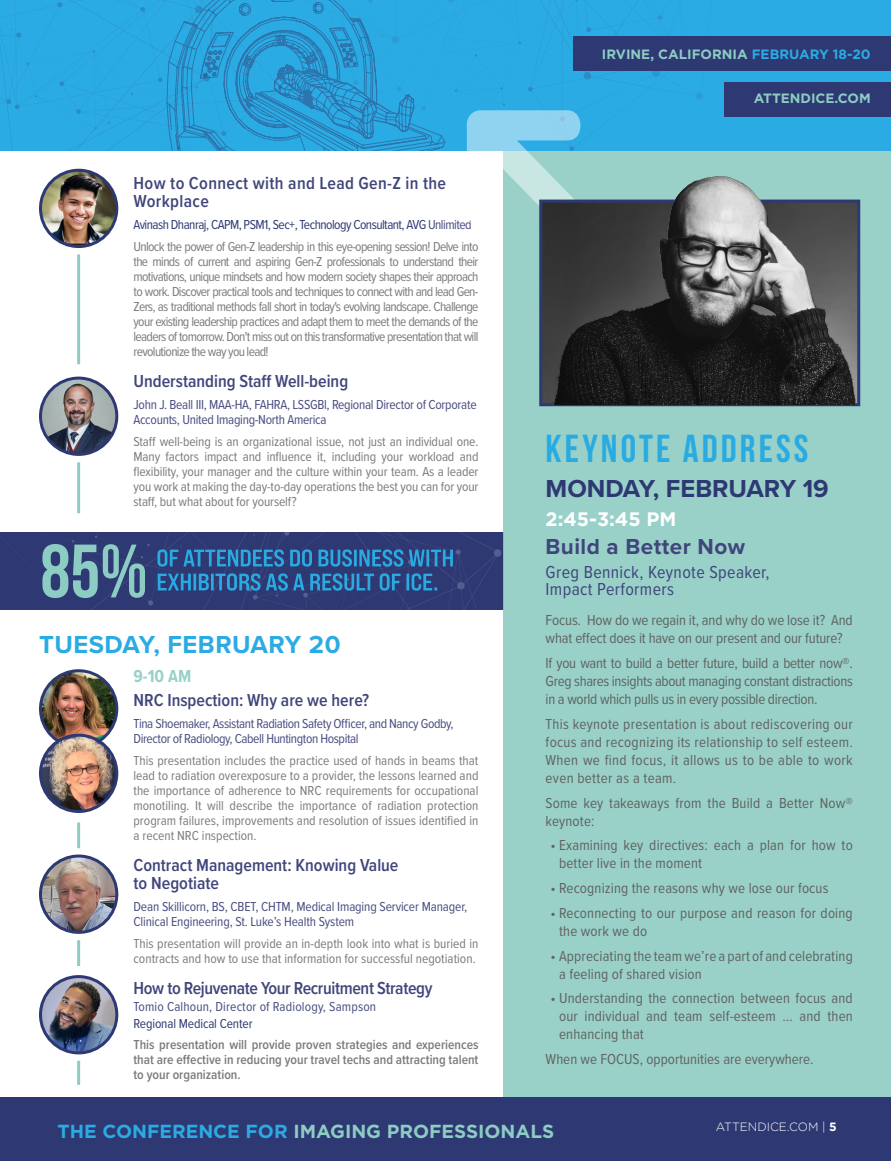
<style>
.page{position:relative;width:891px;height:1161px;background:#fff}
.page>*{position:absolute;margin:0;border:0;box-sizing:border-box;transform-origin:0 0}
.Education__Date{font:700 39px "Bebas Neue";letter-spacing:.08em;color:#29abe2}
.t1{font:700 25.5px "Proxima Nova";letter-spacing:.02em;color:#2babe3}
.t2{font:700 25.5px "Proxima Nova";color:#2e3973}
.Education__Title{font:700 22.5px "Proxima Nova";letter-spacing:.02em;color:#40467b}
.Education__Time{font:700 19.5px "Gotham";color:#fff}
.t3{font:700 18.9px "Gotham";color:#8dccc3}
.Education__Title-2{font:600 18px/18px "Proxima Nova Cond";color:#40467b}
.Education__Title-3{font:18px/16.5px "Proxima Nova Cond";letter-spacing:.02em;color:#40467b}
.Education__Title-4{font:600 18px/18px "Proxima Nova Cond";letter-spacing:.02em;color:#40467b}
.Education__Title-5{font:600 18px "Proxima Nova Cond";letter-spacing:-.02em;color:#40467b}
.Education__Title-6{font:700 18px "Proxima Nova Cond";color:#98d1c9}
.Education__Paragraph{font:15px/18px "Proxima Nova Cond";letter-spacing:.01em;color:#626362}
.Education__Paragraph-2{font:15px/18px "Proxima Nova Cond";letter-spacing:-.01em;color:#626362}
.Education__Paragraph-3{font:13.5px/15px "Proxima Nova Cond";color:#7b7b7b;text-align:justify}
.Education__Speaker{font:13.5px/15px "Proxima Nova Cond";letter-spacing:-.02em;color:#494d80}
.Education__Paragraph-4{font:600 13.5px/15px "Proxima Nova Cond";color:#7b7b7b;text-align:justify}
.Education__Speaker-2{font:13.5px "Proxima Nova Cond";letter-spacing:-.04em;color:#2e3973}
.Education__Speaker-3{font:13.5px/16.2px "Proxima Nova Cond";letter-spacing:.01em;color:#494d80}
.t4{font:700 13.5px "Gotham";color:#8dccc3}
.t5{font:300 12px "Gotham";color:#fff}
.s1{color:#494d80}
.s2{color:#2e3973}
.s3{color:#2babe3}
.s4{font-weight:700}
</style>
<div class="page">
<div style="left:0;top:1097px;width:891px;height:64px;background:#2e3973"></div>
<div style="left:0;top:0;width:891px;height:151px;background:#2babe3"></div>
<div style="left:573px;top:36px;width:318px;height:34px;background:#2e3973"></div>
<div style="left:725px;top:83px;width:166px;height:34px;background:#2e3973"></div>
<div style="left:503px;top:151px;width:388px;height:946px;background:#99d1c9"></div>
<img style="left:56px;top:241px;width:45px;height:3px">
<img style="left:40px;top:378px;width:77px;height:76px;border-radius:38px">
<div style="left:39px;top:377px;width:79px;height:79px;border:3px solid #2e3973;border-radius:50%"></div>
<img style="left:40px;top:735px;width:77px;height:76px;border-radius:38px">
<div style="left:39px;top:734px;width:79px;height:79px;border:3px solid #2e3973;border-radius:50%"></div>
<img style="left:40px;top:856px;width:77px;height:76px;border-radius:38px">
<div style="left:39px;top:855px;width:79px;height:79px;border:3px solid #2e3973;border-radius:50%"></div>
<img style="left:40px;top:977px;width:77px;height:76px;border-radius:38px">
<div style="left:39px;top:975px;width:79px;height:79px;border:3px solid #2e3973;border-radius:50%"></div>
<hr style="left:77px;top:254px;width:3px;height:110px;background:#8dccc3">
<hr style="left:77px;top:822px;width:3px;height:26px;background:#8dccc3">
<hr style="left:77px;top:940px;width:3px;height:26px;background:#8dccc3">
<hr style="left:77px;top:1061px;width:3px;height:24px;background:#8dccc3">
<svg style="left:0;top:0;width:738px;height:241px"></svg>
<img style="left:541px;top:168px;width:318px;height:237px">
<svg style="left:0;top:440px;width:504px;height:340px"></svg>
<p class="Education__Title-4" style="left:134px;top:174px;width:314px">How to Connect with and Lead Gen-Z in the<br>Workplace</p>
<p class="Education__Speaker-2" style="left:134px;top:214px;width:340px">Avinash Dhanraj, CAPM, PSM1, Sec+, Technology Consultant, AVG <span class="s1">Unlimited</span></p>
<p class="Education__Paragraph-3" style="left:134px;top:238px;width:347px">Unlock the power of Gen-Z leadership in this eye-opening session! Delve into the minds of current and aspiring Gen-Z professionals to understand their motivations, unique mindsets and how modern society shapes their approach to work. Discover practical tools and techniques to connect with and lead Gen-Zers, as traditional methods fall short in today's evolving landscape. Challenge your existing leadership practices and adapt them to meet the demands of the leaders of tomorrow. Don't miss out on this transformative presentation that will revolutionize the way you lead!</p>
<p class="Education__Title-2" style="left:134px;top:372px;width:216px">Understanding Staff Well-being</p>
<p class="Education__Speaker" style="left:134px;top:396px;width:345px">John J. Beall III, MAA-HA, FAHRA, LSSGBl, Regional Director of Corporate<br>Accounts, United Imaging-North America</p>
<p class="Education__Paragraph-3" style="left:134px;top:433px;width:347px">Staff well-being is an organizational issue, not just an individual one.<br>Many factors impact and influence it, including your workload and flexibility, your manager and the culture within your team. As a leader you work at making the day-to-day operations the best you can for your staff, but what about for yourself?</p>
<p class="t1" style="left:39px;top:626px;width:303px">TUESDAY, FEBRUARY 20</p>
<p class="Education__Title-6" style="left:134px;top:663px;width:59px">9-10 AM</p>
<p class="Education__Title-2" style="left:134px;top:691px;width:237px">NRC Inspection: Why are we here?</p>
<p class="Education__Speaker" style="left:134px;top:715px;width:322px">Tina Shoemaker, Assistant Radiation Safety Officer, and Nancy Godby,<br>Director of Radiology, Cabell Huntington Hospital</p>
<p class="Education__Paragraph-3" style="left:134px;top:752px;width:347px">This presentation includes the practice used of hands in beams that lead to radiation overexposure to a provider, the lessons learned and the importance of adherence to NRC requirements for occupational monotiling. It will describe the importance of radiation protection program failures, improvements and resolution of issues identified in a recent NRC inspection.</p>
<p class="Education__Title-2" style="left:134px;top:856px;width:267px">Contract Management: Knowing Value to Negotiate</p>
<p class="Education__Speaker" style="left:134px;top:898px;width:335px">Dean Skillicorn, BS, CBET, CHTM, Medical Imaging Servicer Manager,<br>Clinical Engineering, St. Luke’s Health System</p>
<p class="Education__Paragraph-3" style="left:134px;top:935px;width:346px">This presentation will provide an in-depth look into what is buried in contracts and how to use that information for successful negotiation.</p>
<p class="Education__Title-5" style="left:134px;top:975px;width:300px">How to Rejuvenate Your Recruitment Strategy</p>
<p class="Education__Speaker-3" style="left:134px;top:998px;width:244px">Tomio Calhoun, Director of Radiology, Sampson<br><span class="s2">Regional Medical Center</span></p>
<p class="Education__Paragraph-4" style="left:134px;top:1037px;width:347px">This presentation will provide proven strategies and experiences that are effective in reducing your travel techs and attracting talent to your organization.</p>
<p class="t4" style="left:602px;top:45px;width:270px">IRVINE, CALIFORNIA <span class="s3">FEBRUARY 18-20</span></p>
<p class="t4" style="left:754px;top:90px;width:118px">ATTENDICE.COM</p>
<p class="Education__Date" style="left:546px;top:427px;width:264px">KEYNOTE ADDRESS</p>
<p class="t2" style="left:546px;top:469px;width:285px">MONDAY, FEBRUARY 19</p>
<p class="Education__Time" style="left:546px;top:506px;width:132px">2:45-3:45 PM</p>
<p class="Education__Title" style="left:546px;top:530px;width:201px">Build a Better Now</p>
<p class="Education__Title-3" style="left:546px;top:563px;width:225px">Greg Bennick, Keynote Speaker,<br>Impact Performers</p>
<p class="Education__Paragraph-2" style="left:546px;top:611px;width:309px">Focus. How do we regain it, and why do we lose it? And what effect does it have on our present and our future?</p>
<p class="Education__Paragraph" style="left:546px;top:654px;width:309px;text-align:justify">If you want to build a better future, build a better now®.<br>Greg shares insights about managing constant distractions in a world which pulls us in every possible direction.</p>
<p class="Education__Paragraph" style="left:546px;top:714px;width:309px;text-align:justify">This keynote presentation is about rediscovering our focus and recognizing its relationship to self esteem.<br>When we find focus, it allows us to be able to work even better as a team.</p>
<p class="Education__Paragraph" style="left:546px;top:793px;width:309px">Some key takeaways from the Build a Better Now® keynote:</p>
<p class="Education__Paragraph" style="left:559px;top:836px;width:295px;text-indent:-9px">• Examining key directives: each a plan for how to better live in the moment</p>
<p class="Education__Paragraph" style="left:550px;top:879px;width:279px">• Recognizing the reasons why we lose our focus</p>
<p class="Education__Paragraph" style="left:559px;top:903px;width:295px;text-indent:-9px">• Reconnecting to our purpose and reason for doing the work we do</p>
<p class="Education__Paragraph" style="left:559px;top:946px;width:295px;text-indent:-9px">• Appreciating the team we’re a part of and celebrating a feeling of shared vision</p>
<p class="Education__Paragraph" style="left:559px;top:989px;width:295px;text-align:justify;text-indent:-9px">• Understanding the connection between focus and our individual and team self-esteem … and then enhancing that</p>
<p class="Education__Paragraph" style="left:546px;top:1050px;width:270px">When we FOCUS, opportunities are everywhere.</p>
<h3 class="t3" style="left:58px;top:1119px;width:498px"><span class="s3">THE CONFERENCE FOR</span> IMAGING PROFESSIONALS</h3>
<p class="t5" style="left:716px;top:1119px;width:122px">ATTENDICE.COM | <span class="s4">5</span></p>
</div>
